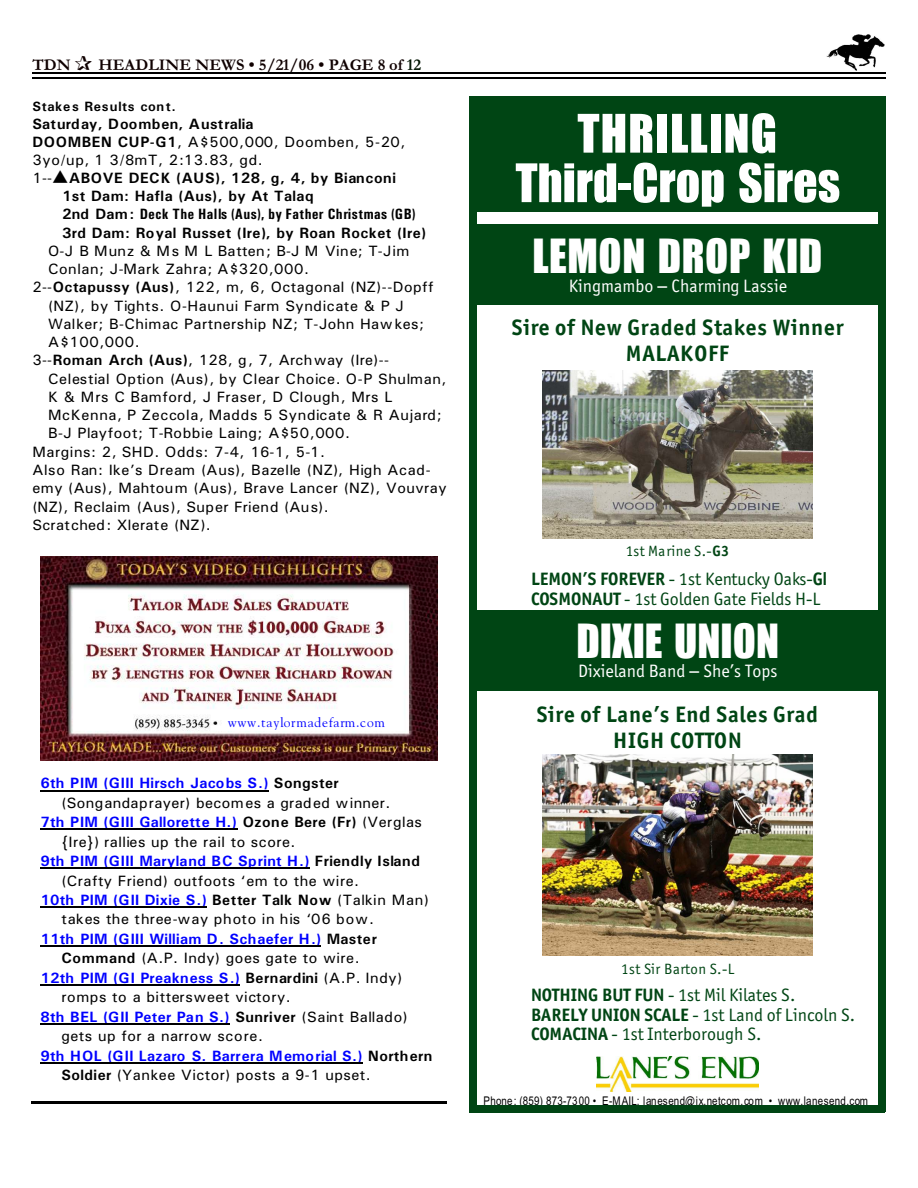
<style>
.page{position:relative;width:918px;height:1188px;background:#fff}
.page>*{position:absolute;margin:0;border:0;box-sizing:border-box;transform-origin:0 0}
.t1{font:54px/49.5px "Billboard";color:#fff;text-align:center}
.t2{font:48px "Billboard";letter-spacing:.01em;color:#fff}
.t3{font:700 22.35px/26px "Officina Sans ITCTT";letter-spacing:.035em;color:#004514;text-align:center}
.t4{font:18px/19.5px "Officina Sans ITCTT";color:#004514}
.t5{font:18px "Officina Sans ITCTT";color:#fff}
.t6{font:700 16.5px "Garamond";letter-spacing:.005em;color:#0f0000}
.t7{font:15px "Univers";letter-spacing:.03em;color:#000}
.t8{font:700 15px "Univers";letter-spacing:.02em;color:#00f}
.t9{font:700 15px "Univers";letter-spacing:.03em;color:#000}
.t10{font:700 15px "Univers Condensed";letter-spacing:.03em;color:#000}
.t11{font:15px "Univers";letter-spacing:.06em;color:#000}
.t12{font:15px "Univers";letter-spacing:.01em;color:#000}
.t13{font:15px "Officina Sans ITCTT";letter-spacing:.025em;color:#004514}
.t14{font:700 15px "Univers";letter-spacing:.01em;color:#000}
.t15{font:13.5px "Goudy";letter-spacing:.06em;color:#00f}
.t16{font:700 13.5px "Univers";letter-spacing:.045em;color:#000}
.t17{font:12px "Arial Narrow";letter-spacing:.025em;color:#000}
.s1{color:#001400}
.s2{font-weight:700}
.s3{font-weight:400}
.s4{font-family:"Univers"}
.s5{color:#000}
.s6{font-weight:400;color:#000}
.s7{font-family:"Arial Narrow";font-weight:700}
</style>
<div class="page">
<img style="left:826px;top:34px;width:59px;height:36px">
<hr style="left:32px;top:72px;width:853px;height:1px;background:#000">
<hr style="left:32px;top:77px;width:853px;height:2px;background:#000">
<hr style="left:40px;top:790px;width:229px;height:1px;background:#000">
<hr style="left:40px;top:829px;width:198px;height:1px;background:#000">
<hr style="left:40px;top:868px;width:270px;height:1px;background:#000">
<hr style="left:40px;top:907px;width:167px;height:1px;background:#000">
<hr style="left:40px;top:946px;width:281px;height:1px;background:#000">
<hr style="left:40px;top:984px;width:200px;height:2px;background:#000">
<hr style="left:40px;top:1023px;width:190px;height:1px;background:#000">
<hr style="left:40px;top:1062px;width:323px;height:1px;background:#000">
<img style="left:40px;top:556px;width:398px;height:204px">
<hr style="left:32px;top:1101px;width:415px;height:3px;background:#000">
<div style="left:477px;top:104px;width:401px;height:108px;background:#004514"></div>
<img style="left:597px;top:1057px;width:162px;height:34px">
<div style="left:477px;top:610px;width:401px;height:80px;background:#004514"></div>
<img style="left:543px;top:370px;width:270px;height:168px">
<div style="left:477px;top:224px;width:401px;height:81px;background:#004514"></div>
<img style="left:543px;top:755px;width:270px;height:201px">
<div style="left:470px;top:97px;width:7px;height:1015px;background:#004514"></div>
<div style="left:878px;top:97px;width:7px;height:1015px;background:#004514"></div>
<div style="left:470px;top:97px;width:415px;height:7px;background:#004514"></div>
<div style="left:470px;top:1105px;width:415px;height:7px;background:#004514"></div>
<p class="t6" style="left:32px;top:59px;width:40px">TDN</p>
<p class="t6" style="left:98px;top:59px;width:324px">HEADLINE NEWS • 5/21/06 • PAGE 8 of <span class="s1">12</span></p>
<p class="t16" style="left:32px;top:102px;width:145px">Stakes Results cont.</p>
<p class="t14" style="left:32px;top:118px;width:223px">Saturday, Doomben, Australia</p>
<p class="t7" style="left:32px;top:136px;width:375px"><span class="s2">DOOMBEN CUP-G1</span>, A$500,000, Doomben, 5-20,</p>
<p class="t7" style="left:32px;top:155px;width:232px">3yo/up, 1 3/8mT, 2:13.83, gd.</p>
<p class="t9" style="left:32px;top:173px;width:365px"><span class="s3">1--</span>▲ABOVE DECK (AUS), 128, g, 4, by Bianconi</p>
<p class="t9" style="left:62px;top:191px;width:253px">1st Dam: Hafla (Aus), by At Talaq</p>
<p class="t10" style="left:62px;top:209px;width:355px"><span class="s4">2nd Dam:</span> Deck The Halls (Aus), by Father Christmas (GB)</p>
<p class="t9" style="left:62px;top:227px;width:366px">3rd Dam: Royal Russet (Ire), by Roan Rocket (Ire)</p>
<p class="t12" style="left:48px;top:245px;width:363px">O-J B Munz &amp; Ms M L Batten; B-J M Vine; T-Jim</p>
<p class="t7" style="left:48px;top:264px;width:263px">Conlan; J-Mark Zahra; A$320,000.</p>
<p class="t7" style="left:32px;top:282px;width:403px">2--<span class="s2">Octapussy (Aus)</span>, 122, m, 6, Octagonal (NZ)--Dopff</p>
<p class="t7" style="left:48px;top:300px;width:357px">(NZ), by Tights. O-Haunui Farm Syndicate &amp; P J</p>
<p class="t7" style="left:48px;top:319px;width:378px">Walker; B-Chimac Partnership NZ; T-John Hawkes;</p>
<p class="t7" style="left:48px;top:337px;width:93px">A$100,000.</p>
<p class="t7" style="left:32px;top:355px;width:358px">3--<span class="s2">Roman Arch (Aus)</span>, 128, g, 7, Archway (Ire)--</p>
<p class="t7" style="left:48px;top:373px;width:400px">Celestial Option (Aus), by Clear Choice. O-P Shulman,</p>
<p class="t7" style="left:48px;top:392px;width:346px">K &amp; Mrs C Bamford, J Fraser, D Clough, Mrs L</p>
<p class="t7" style="left:48px;top:410px;width:395px">McKenna, P Zeccola, Madds 5 Syndicate &amp; R Aujard;</p>
<p class="t7" style="left:48px;top:428px;width:304px">B-J Playfoot; T-Robbie Laing; A$50,000.</p>
<p class="t7" style="left:32px;top:447px;width:294px">Margins: 2, SHD. Odds: 7-4, 16-1, 5-1.</p>
<p class="t7" style="left:32px;top:465px;width:400px">Also Ran: Ike’s Dream (Aus), Bazelle (NZ), High Acad-</p>
<p class="t7" style="left:32px;top:483px;width:416px">emy (Aus), Mahtoum (Aus), Brave Lancer (NZ), Vouvray</p>
<p class="t7" style="left:32px;top:501px;width:298px">(NZ), Reclaim (Aus), Super Friend (Aus).</p>
<p class="t7" style="left:32px;top:520px;width:180px">Scratched: Xlerate (NZ).</p>
<p class="t15" style="left:228px;top:717px;width:159px">www.taylormadefarm.com</p>
<p class="t8" style="left:40px;top:778px;width:300px">6th PIM (GIII Hirsch Jacobs S.) <span class="s5">Songster</span></p>
<p class="t7" style="left:61px;top:798px;width:331px">(Songandaprayer) becomes a graded winner.</p>
<p class="t8" style="left:40px;top:817px;width:383px">7th PIM (GIII Gallorette H.) <span class="s5">Ozone Bere (Fr)</span> <span class="s6">(Verglas</span></p>
<p class="t7" style="left:61px;top:836px;width:236px">{Ire}) rallies up the rail to score.</p>
<p class="t8" style="left:40px;top:856px;width:381px">9th PIM (GIII Maryland BC Sprint H.) <span class="s5">Friendly Island</span></p>
<p class="t7" style="left:61px;top:875px;width:299px">(Crafty Friend) outfoots ‘em to the wire.</p>
<p class="t8" style="left:40px;top:895px;width:390px">10th PIM (GII Dixie S.) <span class="s5">Better Talk Now</span> <span class="s6">(Talkin Man)</span></p>
<p class="t11" style="left:61px;top:914px;width:314px">takes the three-way photo in his ‘06 bow.</p>
<p class="t8" style="left:40px;top:934px;width:338px">11th PIM (GIII William D. Schaefer H.) <span class="s5">Master</span></p>
<p class="t7" style="left:61px;top:953px;width:300px"><span class="s2">Command</span> (A.P. Indy) goes gate to wire.</p>
<p class="t8" style="left:40px;top:972px;width:363px">12th PIM (GI Preakness S.) <span class="s5">Bernardini</span> <span class="s6">(A.P. Indy)</span></p>
<p class="t7" style="left:61px;top:992px;width:231px">romps to a bittersweet victory.</p>
<p class="t8" style="left:40px;top:1011px;width:369px">8th BEL (GII Peter Pan S.) <span class="s5">Sunriver</span> <span class="s6">(Saint Ballado)</span></p>
<p class="t7" style="left:61px;top:1031px;width:203px">gets up for a narrow score.</p>
<p class="t8" style="left:40px;top:1050px;width:393px">9th HOL (GII Lazaro S. Barrera Memorial S.) <span class="s5">Northern</span></p>
<p class="t7" style="left:61px;top:1070px;width:311px"><span class="s2">Soldier</span> (Yankee Victor) posts a 9-1 upset.</p>
<h1 class="t1" style="left:516px;top:110px;width:326px">THRILLING<br>Third-Crop Sires</h1>
<h2 class="t2" style="left:533px;top:230px;width:291px">LEMON DROP KID</h2>
<p class="t5" style="left:569px;top:278px;width:220px">Kingmambo Charming Lassie</p>
<h3 class="t3" style="left:512px;top:316px;width:333px">Sire of New Graded Stakes Winner<br>MALAKOFF</h3>
<p class="t13" style="left:626px;top:544px;width:105px">1st Marine S.-<span class="s2">G3</span></p>
<p class="t4" style="left:531px;top:571px;width:298px"><span class="s2">LEMON’S FOREVER</span> - 1st Kentucky Oaks-<span class="s2">G</span><span class="s7">I<br></span><span class="s2">COSMONAUT</span> - 1st Golden Gate Fields H-L</p>
<h2 class="t2" style="left:576px;top:616px;width:204px">DIXIE UNION</h2>
<p class="t5" style="left:578px;top:663px;width:201px">Dixieland Band She’s Tops</p>
<h3 class="t3" style="left:537px;top:703px;width:283px">Sire of Lane’s End Sales Grad<br>HIGH COTTON</h3>
<p class="t13" style="left:621px;top:962px;width:115px">1st Sir Barton S.-L</p>
<p class="t4" style="left:531px;top:987px;width:326px"><span class="s2">NOTHING BUT FUN</span> - 1st Mil Kilates S.<br><span class="s2">BARELY UNION SCALE</span> - 1st Land of Lincoln S.<br><span class="s2">COMACINA</span> - 1st Interborough S.</p>
<p class="t17" style="left:484px;top:1096px;width:386px">Phone: (859) 873-7300 • E-MAIL: lanesend@ix.netcom.com • www.lanesend.com</p>
</div>
